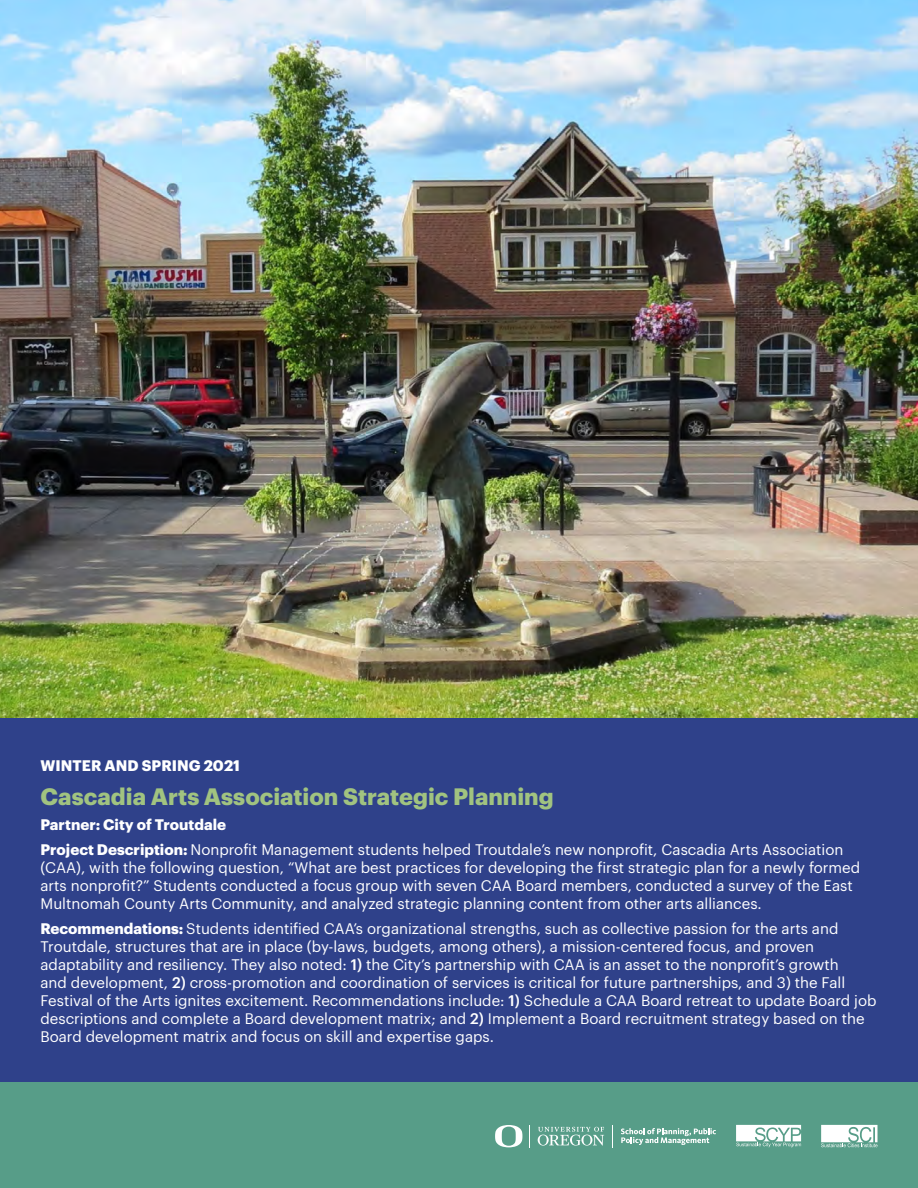
<style>
.page{position:relative;width:918px;height:1188px;background:#fff}
.page>*{position:absolute;margin:0;border:0;box-sizing:border-box;transform-origin:0 0}
.t1{font:700 23.25px "Graphik";color:#a1c380}
.recs{font:15px/18px "Graphik";color:#fff}
.project_desc{font:15px/18px "Graphik";color:#fff}
.partner{font:700 15px "Graphik";color:#fff}
.term_and_year{font:700 15px "Graphik";letter-spacing:.005em;color:#fff}
.s1{font-weight:700}
.s2{font-weight:500}
</style>
<div class="page">
<div style="left:0;top:392px;width:918px;height:690px;background:#2f418a"></div>
<div style="left:0;top:1082px;width:918px;height:106px;background:#579d88"></div>
<svg style="left:736px;top:1125px;width:65px;height:22px"></svg>
<svg style="left:821px;top:1125px;width:57px;height:22px"></svg>
<svg style="left:538px;top:1127px;width:66px;height:19px"></svg>
<svg style="left:495px;top:1125px;width:27px;height:22px"></svg>
<svg style="left:529px;top:1125px;width:1px;height:23px"></svg>
<svg style="left:612px;top:1125px;width:1px;height:23px"></svg>
<svg style="left:621px;top:1128px;width:95px;height:17px"></svg>
<img style="left:0;top:0;width:918px;height:718px">
<p class="term_and_year" style="left:41px;top:754px;width:201px">WINTER AND SPRING 2021</p>
<p class="t1" style="left:40px;top:779px;width:515px">Cascadia Arts Association Strategic Planning</p>
<p class="partner" style="left:40px;top:813px;width:187px">Partner: City of Troutdale</p>
<p class="project_desc" style="left:40px;top:839px;width:821px"><span class="s1">Project Description:</span> Nonprofit Management students helped Troutdale’s new nonprofit, Cascadia Arts Association (CAA), with the following question, “What are best practices for developing the first strategic plan for a newly formed arts nonprofit?” Students conducted a focus group with seven CAA Board members, conducted a survey of the East Multnomah County Arts Community, and analyzed strategic planning content from other arts alliances.</p>
<p class="recs" style="left:40px;top:918px;width:838px"><span class="s1">Recommendations:</span> Students identified CAA’s organizational strengths, such as collective passion for the arts and Troutdale, structures that are in place (by-laws, budgets, among others), a mission-centered focus, and proven adaptability and resiliency. They also noted: <span class="s2">1)</span> the City’s partnership with CAA is an asset to the nonprofit’s growth<br>and development, <span class="s2">2)</span> cross-promotion and coordination of services is critical for future partnerships, and 3) the Fall Festival of the Arts ignites excitement. Recommendations include: <span class="s2">1)</span> Schedule a CAA Board retreat to update Board job descriptions and complete a Board development matrix; and <span class="s2">2)</span> Implement a Board recruitment strategy based on the Board development matrix and focus on skill and expertise gaps.</p>
</div>
